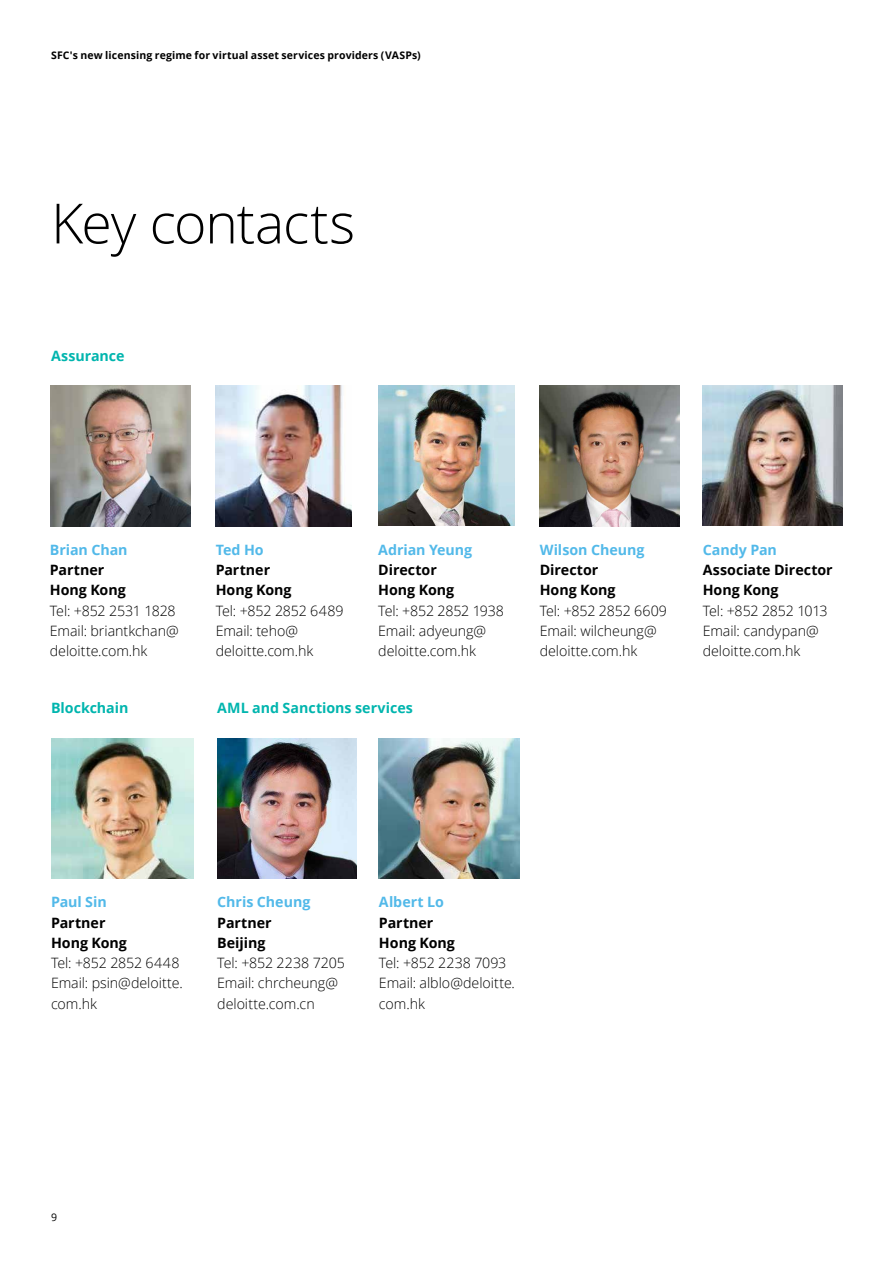
<style>
.page{position:relative;width:893px;height:1263px;background:#fff}
.page>*{position:absolute;margin:0;border:0;box-sizing:border-box;transform-origin:0 0}
.t1{font:300 55.5px "Open Sans";letter-spacing:-.025em;color:#000}
.t2{font:300 14.25px/20.2px "Open Sans";letter-spacing:-.005em;color:#000}
.t3{font:700 14.25px/20.2px "Open Sans";color:#000}
.t4{font:700 14.25px "Open Sans";letter-spacing:-.005em;color:#52b9e9}
.t5{font:700 14.25px "Open Sans";color:#00b5ae}
.t6{font:700 10.5px "Open Sans";letter-spacing:.01em;color:#000}
.t7{font:10.5px "Open Sans";color:#000}
</style>
<div class="page">
<img style="left:540px;top:385px;width:139px;height:141px">
<img style="left:379px;top:738px;width:141px;height:141px">
<img style="left:703px;top:385px;width:139px;height:141px">
<img style="left:51px;top:386px;width:139px;height:140px">
<img style="left:51px;top:738px;width:143px;height:141px">
<img style="left:378px;top:385px;width:137px;height:141px">
<img style="left:218px;top:738px;width:139px;height:141px">
<img style="left:216px;top:385px;width:135px;height:141px">
<p class="t6" style="left:51px;top:48px;width:371px">SFC's new licensing regime for virtual asset services providers (VASPs)</p>
<h1 class="t1" style="left:51px;top:185px;width:306px">Key contacts</h1>
<p class="t5" style="left:51px;top:345px;width:75px">Assurance</p>
<p class="t4" style="left:50px;top:540px;width:79px">Brian Chan</p>
<p class="t3" style="left:50px;top:559px;width:77px">Partner<br>Hong Kong</p>
<p class="t2" style="left:50px;top:600px;width:130px">Tel: +852 2531 1828<br>Email: briantkchan@ deloitte.com.hk</p>
<p class="t4" style="left:216px;top:540px;width:50px">Ted Ho</p>
<p class="t3" style="left:216px;top:559px;width:77px">Partner<br>Hong Kong</p>
<p class="t2" style="left:216px;top:600px;width:129px">Tel: +852 2852 6489<br>Email: teho@ deloitte.com.hk</p>
<p class="t4" style="left:378px;top:540px;width:95px">Adrian Yeung</p>
<p class="t3" style="left:378px;top:559px;width:77px">Director<br>Hong Kong</p>
<p class="t2" style="left:378px;top:600px;width:127px">Tel: +852 2852 1938<br>Email: adyeung@ deloitte.com.hk</p>
<p class="t5" style="left:51px;top:698px;width:79px">Blockchain</p>
<p class="t5" style="left:217px;top:698px;width:197px">AML and Sanctions services</p>
<p class="t4" style="left:540px;top:540px;width:106px">Wilson Cheung</p>
<p class="t3" style="left:540px;top:559px;width:77px">Director<br>Hong Kong</p>
<p class="t2" style="left:540px;top:600px;width:129px">Tel: +852 2852 6609<br>Email: wilcheung@ deloitte.com.hk</p>
<p class="t4" style="left:703px;top:540px;width:76px">Candy Pan</p>
<p class="t3" style="left:703px;top:559px;width:132px">Associate Director<br>Hong Kong</p>
<p class="t2" style="left:703px;top:600px;width:126px">Tel: +852 2852 1013<br>Email: candypan@ deloitte.com.hk</p>
<p class="t4" style="left:51px;top:892px;width:57px">Paul Sin</p>
<p class="t3" style="left:51px;top:912px;width:77px">Partner<br>Hong Kong</p>
<p class="t2" style="left:51px;top:952px;width:133px">Tel: +852 2852 6448<br>Email: psin@deloitte. com.hk</p>
<p class="t4" style="left:217px;top:892px;width:95px">Chris Cheung</p>
<p class="t3" style="left:217px;top:912px;width:56px">Partner<br>Beijing</p>
<p class="t2" style="left:217px;top:952px;width:129px">Tel: +852 2238 7205<br>Email: chrcheung@ deloitte.com.cn</p>
<p class="t4" style="left:379px;top:892px;width:67px">Albert Lo</p>
<p class="t3" style="left:379px;top:912px;width:77px">Partner<br>Hong Kong</p>
<p class="t2" style="left:379px;top:952px;width:138px">Tel: +852 2238 7093<br>Email: alblo@deloitte. com.hk</p>
<p class="t7" style="left:51px;top:1210px;width:8px">9</p>
</div>
